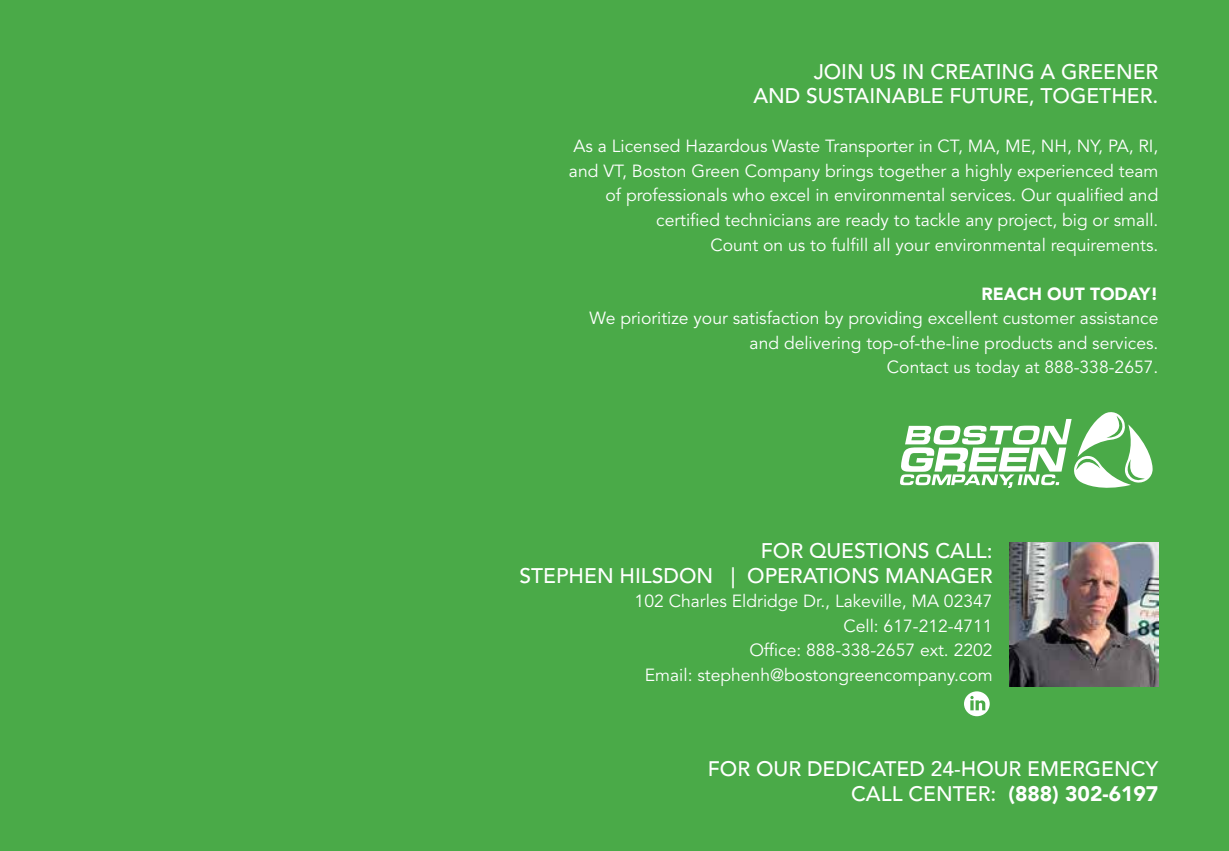
<style>
.page{position:relative;width:1229px;height:851px;background:#fff}
.page>*{position:absolute;margin:0;border:0;box-sizing:border-box;transform-origin:0 0}
.t1{font:500 21px/24.5px "Avenir LT Std";color:#fff;text-align:right}
.t2{font:500 21px/24.5px "Avenir";color:#fff;text-align:right}
.t3{font:17.5px/24.5px "Avenir LT Std";color:#fff;text-align:right}
.t4{font:900 17.5px "Avenir LT Std";color:#fff}
.s1{font-weight:900}
</style>
<div class="page">
<div style="left:0;top:0;width:1228px;height:850px;background:#4aaa48"></div>
<svg style="left:900px;top:412px;width:252px;height:76px"></svg>
<div style="left:964px;top:691px;width:25px;height:25px;background:#fff;border-radius:50%"></div>
<svg style="left:970px;top:696px;width:15px;height:14px"></svg>
<img style="left:1009px;top:542px;width:149px;height:144px">
<p class="t1" style="left:753px;top:60px;width:406px">JOIN US IN CREATING A GREENER<br>AND SUSTAINABLE FUTURE, TOGETHER.</p>
<p class="t3" style="left:569px;top:135px;width:591px">As a Licensed Hazardous Waste Transporter in CT, MA, ME, NH, NY, PA, RI, and VT, Boston Green Company brings together a highly experienced team of professionals who excel in environmental services. Our qualified and certified technicians are ready to tackle any project, big or small.<br>Count on us to fulfill all your environmental requirements.</p>
<p class="t4" style="left:981px;top:283px;width:178px">REACH OUT TODAY!</p>
<p class="t3" style="left:589px;top:306px;width:570px">We prioritize your satisfaction by providing excellent customer assistance and delivering top-of-the-line products and services.<br>Contact us today at 888-338-2657.</p>
<p class="t1" style="left:519px;top:539px;width:474px">FOR QUESTIONS CALL:<br>STEPHEN HILSDON | OPERATIONS MANAGER</p>
<p class="t3" style="left:634px;top:589px;width:359px">102 Charles Eldridge Dr., Lakeville, MA 02347<br>Cell: 617-212-4711<br>Office: 888-338-2657 ext. 2202<br>Email: stephenh@bostongreencompany.com</p>
<p class="t2" style="left:708px;top:755px;width:452px">FOR OUR DEDICATED 24-HOUR EMERGENCY<br>CALL CENTER: <span class="s1">(888) 302-6197</span></p>
</div>
